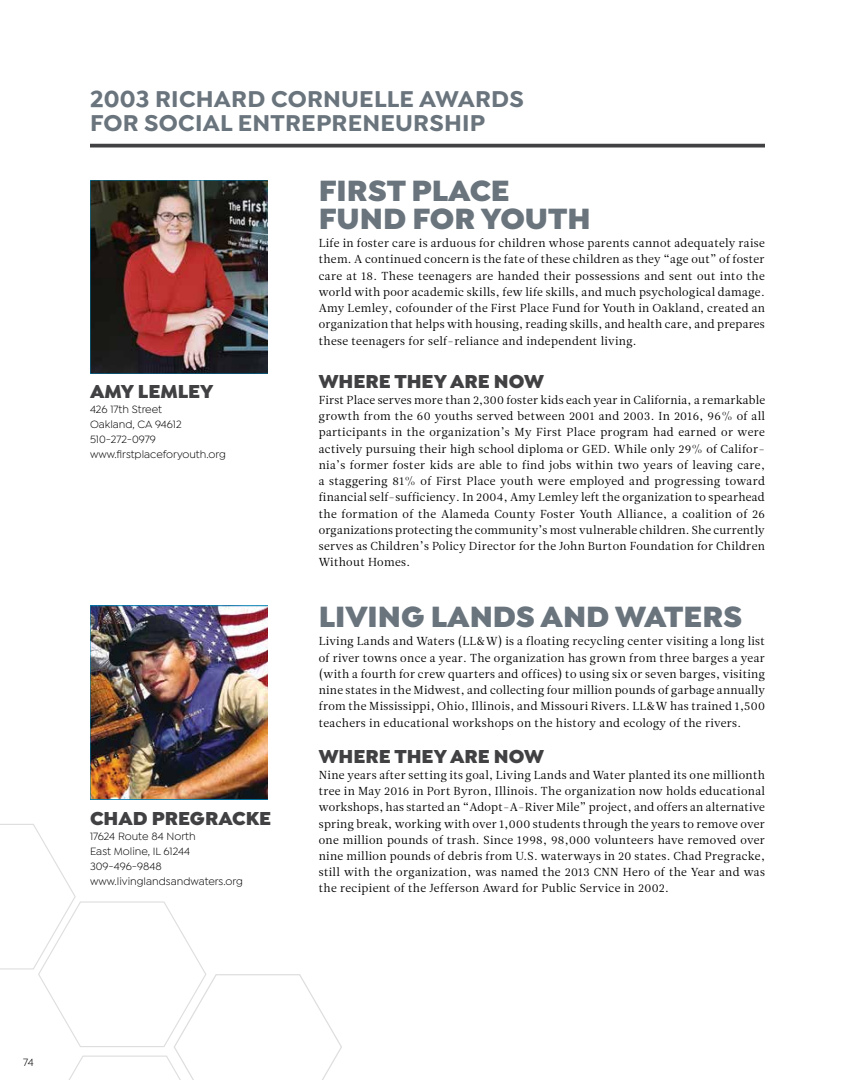
<style>
.page{position:relative;width:855px;height:1080px;background:#fff}
.page>*{position:absolute;margin:0;border:0;box-sizing:border-box;transform-origin:0 0}
.t1{font:900 31.25px/27.5px "Isidora Sans";color:#69747d}
.t2{font:700 24.38px/23.9px "Isidora Sans";letter-spacing:.01em;color:#69747d}
.t3{font:900 20px "Isidora Sans";color:#414042}
.t4{font:11.5px/16.2px "Leitura News Roman 1";letter-spacing:.03em;color:#000;text-align:justify}
.t5{font:11.25px/15px "Isidora Sans";color:#000}
.t6{font:11.25px "Isidora Sans Alt";color:#000}
</style>
<div class="page">
<img style="left:90px;top:180px;width:178px;height:194px">
<img style="left:90px;top:606px;width:178px;height:194px">
<svg style="left:90px;top:144px;width:675px;height:4px;background:#585759"></svg>
<svg style="left:0;top:824px;width:342px;height:256px"></svg>
<h2 class="t2" style="left:90px;top:87px;width:435px">2003 RICHARD CORNUELLE AWARDS<br>FOR SOCIAL ENTREPRENEURSHIP</h2>
<h3 class="t3" style="left:90px;top:379px;width:125px">AMY LEMLEY</h3>
<p class="t5" style="left:90px;top:402px;width:137px">426 17th Street<br>Oakland, CA 94612<br>510-272-0979 www.firstplaceforyouth.org</p>
<h3 class="t3" style="left:90px;top:805px;width:183px">CHAD PREGRACKE</h3>
<p class="t5" style="left:90px;top:828px;width:154px">17624 Route 84 North<br>East Moline, IL 61244<br>309-496-9848 www.livinglandsandwaters.org</p>
<h1 class="t1" style="left:319px;top:177px;width:273px">FIRST PLACE<br>FUND FOR YOUTH</h1>
<p class="t4" style="left:319px;top:235px;width:448px">Life in foster care is arduous for children whose parents cannot adequately raise them. A continued concern is the fate of these children as they “age out” of foster care at 18. These teenagers are handed their possessions and sent out into the world with poor academic skills, few life skills, and much psychological damage.<br>Amy Lemley, cofounder of the First Place Fund for Youth in Oakland, created an organization that helps with housing, reading skills, and health care, and prepares these teenagers for self-reliance and independent living.</p>
<h3 class="t3" style="left:319px;top:368px;width:227px">WHERE THEY ARE NOW</h3>
<p class="t4" style="left:319px;top:392px;width:448px">First Place serves more than 2,300 foster kids each year in California, a remarkable growth from the 60 youths served between 2001 and 2003. In 2016, 96% of all participants in the organization’s My First Place program had earned or were actively pursuing their high school diploma or GED. While only 29% of Califor&shy;nia’s former foster kids are able to find jobs within two years of leaving care, a staggering 81% of First Place youth were employed and progressing toward financial self-sufficiency. In 2004, Amy Lemley left the organization to spearhead the formation of the Alameda County Foster Youth Alliance, a coalition of 26 organizations protecting the community’s most vulnerable children. She currently serves as Children’s Policy Director for the John Burton Foundation for Children Without Homes.</p>
<h1 class="t1" style="left:319px;top:603px;width:425px">LIVING LANDS AND WATERS</h1>
<p class="t4" style="left:319px;top:633px;width:448px">Living Lands and Waters (LL&amp;W) is a floating recycling center visiting a long list of river towns once a year. The organization has grown from three barges a year (with a fourth for crew quarters and offices) to using six or seven barges, visiting nine states in the Midwest, and collecting four million pounds of garbage annually from the Mississippi, Ohio, Illinois, and Missouri Rivers. LL&amp;W has trained 1,500 teachers in educational workshops on the history and ecology of the rivers.</p>
<h3 class="t3" style="left:319px;top:743px;width:227px">WHERE THEY ARE NOW</h3>
<p class="t4" style="left:319px;top:767px;width:448px">Nine years after setting its goal, Living Lands and Water planted its one millionth tree in May 2016 in Port Byron, Illinois. The organization now holds educational workshops, has started an “Adopt-A-River Mile” project, and offers an alternative spring break, working with over 1,000 students through the years to remove over one million pounds of trash. Since 1998, 98,000 volunteers have removed over nine million pounds of debris from U.S. waterways in 20 states. Chad Pregracke, still with the organization, was named the 2013 CNN Hero of the Year and was the recipient of the Jefferson Award for Public Service in 2002.</p>
<p class="t6" style="left:23px;top:1056px;width:12px">74</p>
</div>
